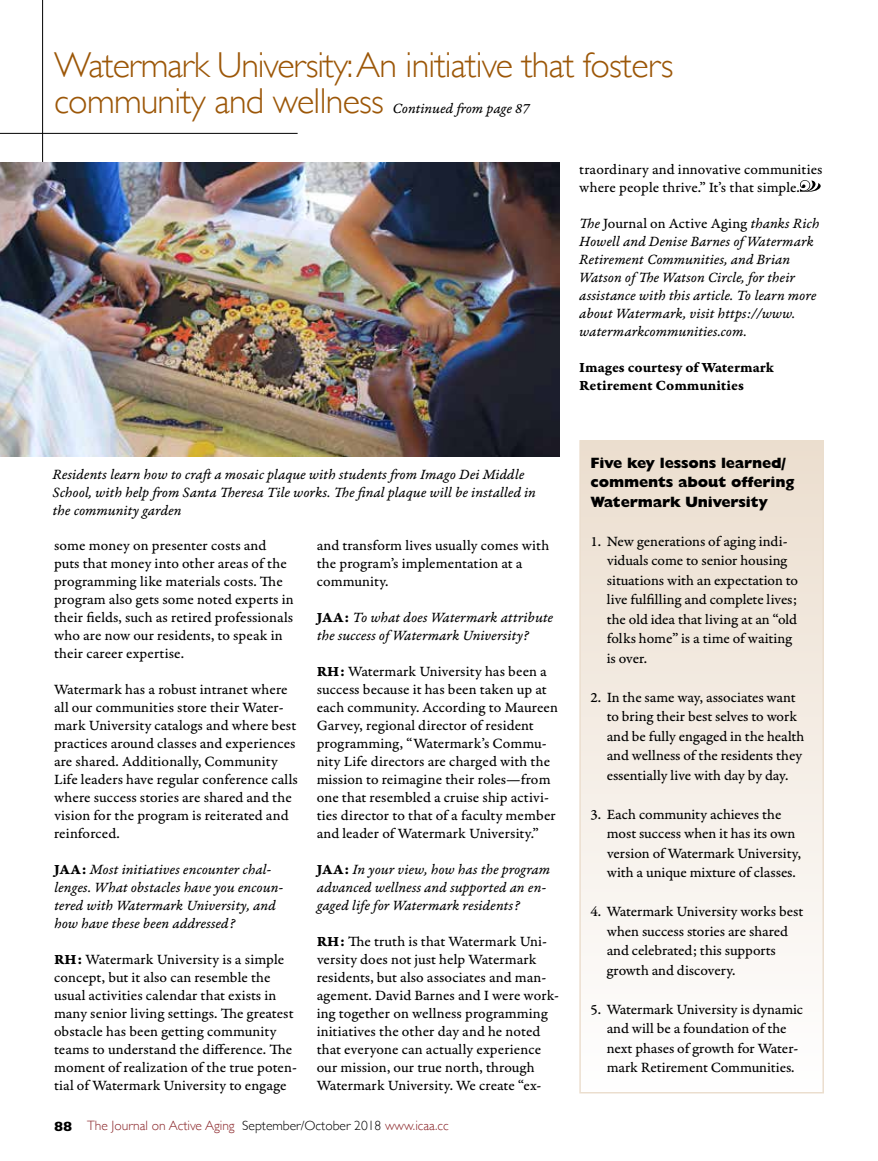
<style>
.page{position:relative;width:878px;height:1161px;background:#fff}
.page>*{position:absolute;margin:0;border:0;box-sizing:border-box;transform-origin:0 0}
.t1{font:300 36px/36px "Gill Sans";letter-spacing:-.02em;color:#9c5708}
.t2{font:15px/18px "Garamond Premr Pro Capt";color:#000}
.t3{font:15px/18px "Garamond Premr Pro It Capt";color:#000}
.t4{font:800 15px/19.5px "Gill Sans";letter-spacing:-.01em;color:#000}
.t5{font:15px/18px "Garamond Premr Pro Bd Capt";letter-spacing:-.005em;color:#000}
.t6{font:300 13.5px "Gill Sans";color:#8a2529}
.s1{font-family:"Garamond Premr Pro It Capt"}
.s2{font-family:"Garamond Premr Pro Bd Capt"}
.s3{font-weight:800;color:#000}
.s4{color:#000}
</style>
<div class="page">
<hr style="left:0;top:133px;width:297px;height:1px;background:#000">
<hr style="left:42px;top:0;width:1px;height:163px;background:#000">
<div style="left:580px;top:441px;width:243px;height:652px;background:linear-gradient(to bottom,#ebdece,#fffefe)"></div>
<img style="left:0;top:163px;width:560px;height:293px">
<svg style="left:800px;top:180px;width:20px;height:12px"></svg>
<h1 class="t1" style="left:54px;top:45px;width:621px">Watermark University:An initiative that fosters community and wellness</h1>
<p class="t3" style="left:392px;top:100px;width:138px">Continued from page 87</p>
<p class="t2" style="left:579px;top:160px;width:245px">traordinary and innovative communities where people thrive.” It’s that simple.</p>
<p class="t2" style="left:579px;top:214px;width:241px"><span class="s1">The</span> Journal on Active Aging <span class="s1">thanks Rich</span></p>
<p class="t3" style="left:579px;top:233px;width:238px">Howell and Denise Barnes of Watermark Retirement Communities, and Brian Watson of The Watson Circle, for their assistance with this article. To learn more about Watermark, visit https://www. watermarkcommunities.com.</p>
<p class="t5" style="left:579px;top:358px;width:196px">Images courtesy of Watermark<br>Retirement Communities</p>
<p class="t3" style="left:53px;top:466px;width:485px">Residents learn how to craft a mosaic plaque with students from Imago Dei Middle<br>School, with help from Santa Theresa Tile works. The final plaque will be installed in the community garden</p>
<p class="t2" style="left:54px;top:537px;width:241px">some money on presenter costs and puts that money into other areas of the programming like materials costs. The program also gets some noted experts in their fields, such as retired professionals who are now our residents, to speak in their career expertise.</p>
<p class="t2" style="left:54px;top:681px;width:245px">Watermark has a robust intranet where all our communities store their Water&shy;mark University catalogs and where best practices around classes and experiences are shared. Additionally, Community Life leaders have regular conference calls where success stories are shared and the vision for the program is reiterated and reinforced.</p>
<p class="t3" style="left:54px;top:861px;width:231px"><span class="s2">JAA:</span> Most initiatives encounter chal&shy;lenges. What obstacles have you encoun&shy;tered with Watermark University, and how have these been addressed?</p>
<p class="t2" style="left:54px;top:951px;width:244px"><span class="s2">RH:</span> Watermark University is a simple concept, but it also can resemble the usual activities calendar that exists in many senior living settings. The greatest obstacle has been getting community teams to understand the difference. The moment of realization of the true poten&shy;tial of Watermark University to engage</p>
<p class="t2" style="left:317px;top:537px;width:234px">and transform lives usually comes with the program’s implementation at a community.</p>
<p class="t3" style="left:317px;top:609px;width:238px"><span class="s2">JAA:</span> To what does Watermark attribute the success of Watermark University?</p>
<p class="t2" style="left:317px;top:663px;width:243px"><span class="s2">RH:</span> Watermark University has been a success because it has been taken up at each community. According to Maureen Garvey, regional director of resident programming, “Watermark’s Commu&shy;nity Life directors are charged with the mission to reimagine their roles—from one that resembled a cruise ship activi&shy;ties director to that of a faculty member and leader of Watermark University.”</p>
<p class="t3" style="left:317px;top:861px;width:235px"><span class="s2">JAA:</span> In your view, how has the program advanced wellness and supported an en&shy;gaged life for Watermark residents?</p>
<p class="t2" style="left:317px;top:933px;width:244px"><span class="s2">RH:</span> The truth is that Watermark Uni&shy;versity does not just help Watermark residents, but also associates and man&shy;agement. David Barnes and I were work&shy;ing together on wellness programming initiatives the other day and he noted that everyone can actually experience our mission, our true north, through Watermark University. We create “ex-</p>
<p class="t6" style="left:54px;top:1115px;width:396px"><span class="s3">88</span> The Journal on Active Aging <span class="s4">September/October 2018</span> www.icaa.cc</p>
<p class="t4" style="left:590px;top:453px;width:205px">Five key lessons learned/ comments about offering<br>Watermark University</p>
<p class="t2" style="left:606px;top:532px;width:193px;line-height:19.5px;text-indent:-16px">1. New generations of aging indi&shy;viduals come to senior housing situations with an expectation to live fulfilling and complete lives; the old idea that living at an “old folks home” is a time of waiting is over.</p>
<p class="t2" style="left:606px;top:688px;width:199px;line-height:19.5px;text-indent:-16px">2. In the same way, associates want to bring their best selves to work and be fully engaged in the health and wellness of the residents they essentially live with day by day.</p>
<p class="t2" style="left:606px;top:805px;width:196px;line-height:19.5px;text-indent:-16px">3. Each community achieves the most success when it has its own version of Watermark University, with a unique mixture of classes.</p>
<p class="t2" style="left:606px;top:902px;width:198px;line-height:19.5px;text-indent:-16px">4. Watermark University works best when success stories are shared and celebrated; this supports growth and discovery.</p>
<p class="t2" style="left:606px;top:1000px;width:198px;line-height:19.5px;text-indent:-16px">5. Watermark University is dynamic and will be a foundation of the next phases of growth for Water&shy;mark Retirement Communities.</p>
</div>
